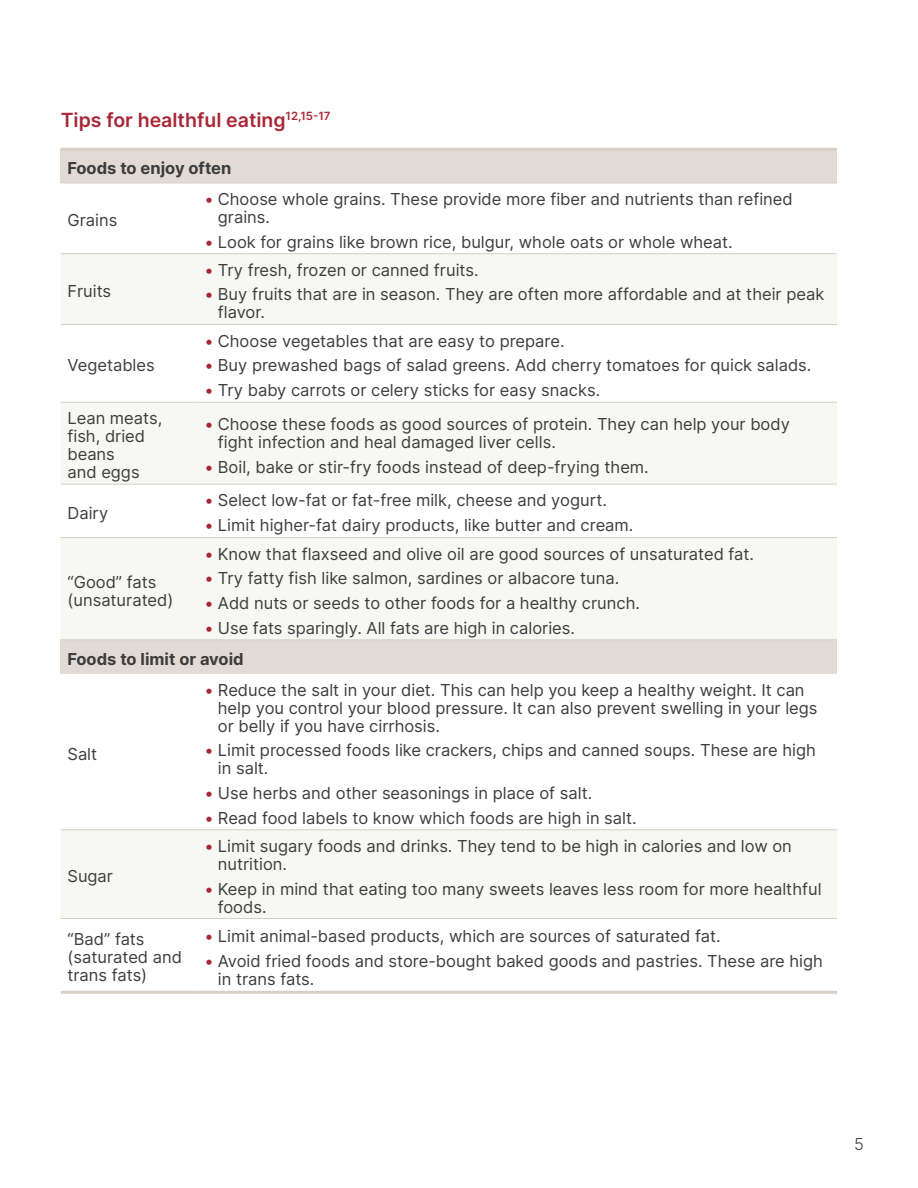
<style>
.page{position:relative;width:918px;height:1188px;background:#fff}
.page>*{position:absolute;margin:0;border:0;box-sizing:border-box;transform-origin:0 0}
._3rd_level_head{font:600 19.5px "Inter";color:#a92736}
.t1{font:16.5px/18px "Inter";color:#3e3e3f}
.t2{font:700 16.5px "Inter";color:#3e3e3f}
.t3{font:300 16.5px "Inter";color:#3e3e3f}
.s1{color:#a92736}
.s2{font-weight:700}
</style>
<div class="page">
<div style="left:61px;top:149px;width:776px;height:34px;background:#e2dbd5"></div>
<div style="left:61px;top:254px;width:776px;height:70px;background:#f7f7f4"></div>
<svg style="left:61px;top:403px;width:776px;height:515px;fill:#f7f7f4"></svg>
<div style="left:61px;top:640px;width:776px;height:34px;background:#e2dbd5"></div>
<hr style="left:61px;top:183px;width:137px;height:1px;background:#d7cfc7">
<hr style="left:198px;top:183px;width:639px;height:1px;background:#d7cfc7">
<hr style="left:61px;top:253px;width:137px;height:1px;background:#d7cfc7">
<hr style="left:198px;top:253px;width:639px;height:1px;background:#d7cfc7">
<hr style="left:61px;top:324px;width:137px;height:1px;background:#d7cfc7">
<hr style="left:198px;top:324px;width:639px;height:1px;background:#d7cfc7">
<hr style="left:61px;top:402px;width:137px;height:1px;background:#d7cfc7">
<hr style="left:198px;top:402px;width:639px;height:1px;background:#d7cfc7">
<hr style="left:61px;top:484px;width:137px;height:1px;background:#d7cfc7">
<hr style="left:198px;top:484px;width:639px;height:1px;background:#d7cfc7">
<hr style="left:61px;top:537px;width:137px;height:1px;background:#d7cfc7">
<hr style="left:198px;top:537px;width:639px;height:1px;background:#d7cfc7">
<hr style="left:61px;top:640px;width:137px;height:1px;background:#d7cfc7">
<hr style="left:198px;top:640px;width:639px;height:1px;background:#d7cfc7">
<hr style="left:61px;top:918px;width:137px;height:1px;background:#d7cfc7">
<hr style="left:198px;top:918px;width:639px;height:1px;background:#d7cfc7">
<hr style="left:61px;top:830px;width:137px;height:1px;background:#d7cfc7">
<hr style="left:198px;top:830px;width:639px;height:1px;background:#d7cfc7">
<hr style="left:61px;top:148px;width:137px;height:3px;background:#d7cfc7">
<hr style="left:198px;top:148px;width:639px;height:3px;background:#d7cfc7">
<hr style="left:61px;top:991px;width:137px;height:3px;background:#d7cfc7">
<hr style="left:198px;top:991px;width:639px;height:3px;background:#d7cfc7">
<p class="_3rd_level_head" style="left:61px;top:106px;width:271px">Tips for healthful eating<sup>12,15-17</sup></p>
<p class="t2" style="left:68px;top:156px;width:165px">Foods to enjoy often</p>
<p class="t1" style="left:68px;top:211px;width:51px">Grains</p>
<p class="t1" style="left:218px;top:190px;width:576px;text-indent:-14px"><span class="s1">•</span> Choose whole grains. These provide more fiber and nutrients than refined grains.</p>
<p class="t1" style="left:204px;top:232px;width:527px"><span class="s1">•</span> Look for grains like brown rice, bulgur, whole oats or whole wheat.</p>
<p class="t1" style="left:68px;top:282px;width:45px">Fruits</p>
<p class="t1" style="left:68px;top:356px;width:89px">Vegetables</p>
<p class="t1" style="left:204px;top:260px;width:273px"><span class="s1">•</span> Try fresh, frozen or canned fruits.</p>
<p class="t1" style="left:218px;top:285px;width:608px;text-indent:-14px"><span class="s1">•</span> Buy fruits that are in season. They are often more affordable and at their peak flavor.</p>
<p class="t1" style="left:204px;top:331px;width:359px"><span class="s1">•</span> Choose vegetables that are easy to prepare.</p>
<p class="t1" style="left:204px;top:356px;width:606px"><span class="s1">•</span> Buy prewashed bags of salad greens. Add cherry tomatoes for quick salads.</p>
<p class="t1" style="left:204px;top:381px;width:395px"><span class="s1">•</span> Try baby carrots or celery sticks for easy snacks.</p>
<p class="t1" style="left:68px;top:409px;width:96px">Lean meats, fish, dried beans<br>and eggs</p>
<p class="t1" style="left:218px;top:414px;width:574px;text-indent:-14px"><span class="s1">•</span> Choose these foods as good sources of protein. They can help your body fight infection and heal damaged liver cells.</p>
<p class="t1" style="left:204px;top:457px;width:444px"><span class="s1">•</span> Boil, bake or stir-fry foods instead of deep-frying them.</p>
<p class="t1" style="left:68px;top:504px;width:42px">Dairy</p>
<p class="t1" style="left:204px;top:491px;width:402px"><span class="s1">•</span> Select low-fat or fat-free milk, cheese and yogurt.</p>
<p class="t1" style="left:204px;top:516px;width:428px"><span class="s1">•</span> Limit higher-fat dairy products, like butter and cream.</p>
<p class="t1" style="left:204px;top:544px;width:549px"><span class="s1">•</span> Know that flaxseed and olive oil are good sources of unsaturated fat.</p>
<p class="t1" style="left:204px;top:569px;width:414px"><span class="s1">•</span> Try fatty fish like salmon, sardines or albacore tuna.</p>
<p class="t1" style="left:204px;top:594px;width:435px"><span class="s1">•</span> Add nuts or seeds to other foods for a healthy crunch.</p>
<p class="t1" style="left:68px;top:612px;width:507px;line-height:30.9px;text-indent:137px"><span class="s1">•</span> Use fats sparingly. All fats are high in calories.<br><span class="s2">Foods to limit or avoid</span></p>
<p class="t1" style="left:68px;top:572px;width:107px">“Good” fats (unsaturated)</p>
<p class="t1" style="left:68px;top:744px;width:31px">Salt</p>
<p class="t1" style="left:68px;top:867px;width:47px">Sugar</p>
<p class="t1" style="left:218px;top:680px;width:601px;text-indent:-14px"><span class="s1">•</span> Reduce the salt in your diet. This can help you keep a healthy weight. It can help you control your blood pressure. It can also prevent swelling in your legs or belly if you have cirrhosis.</p>
<p class="t1" style="left:218px;top:741px;width:599px;text-indent:-14px"><span class="s1">•</span> Limit processed foods like crackers, chips and canned soups. These are high in salt.</p>
<p class="t1" style="left:204px;top:784px;width:387px"><span class="s1">•</span> Use herbs and other seasonings in place of salt.</p>
<p class="t1" style="left:204px;top:808px;width:431px"><span class="s1">•</span> Read food labels to know which foods are high in salt.</p>
<p class="t1" style="left:218px;top:836px;width:576px;text-indent:-14px"><span class="s1">•</span> Limit sugary foods and drinks. They tend to be high in calories and low on nutrition.</p>
<p class="t1" style="left:218px;top:879px;width:605px;text-indent:-14px"><span class="s1">•</span> Keep in mind that eating too many sweets leaves less room for more healthful foods.</p>
<p class="t1" style="left:68px;top:930px;width:116px">“Bad” fats (saturated and trans fats)</p>
<p class="t1" style="left:204px;top:927px;width:515px"><span class="s1">•</span> Limit animal-based products, which are sources of saturated fat.</p>
<p class="t1" style="left:218px;top:951px;width:607px;text-indent:-14px"><span class="s1">•</span> Avoid fried foods and store-bought baked goods and pastries. These are high in trans fats.</p>
<p class="t3" style="left:854px;top:1132px;width:11px">5</p>
</div>
